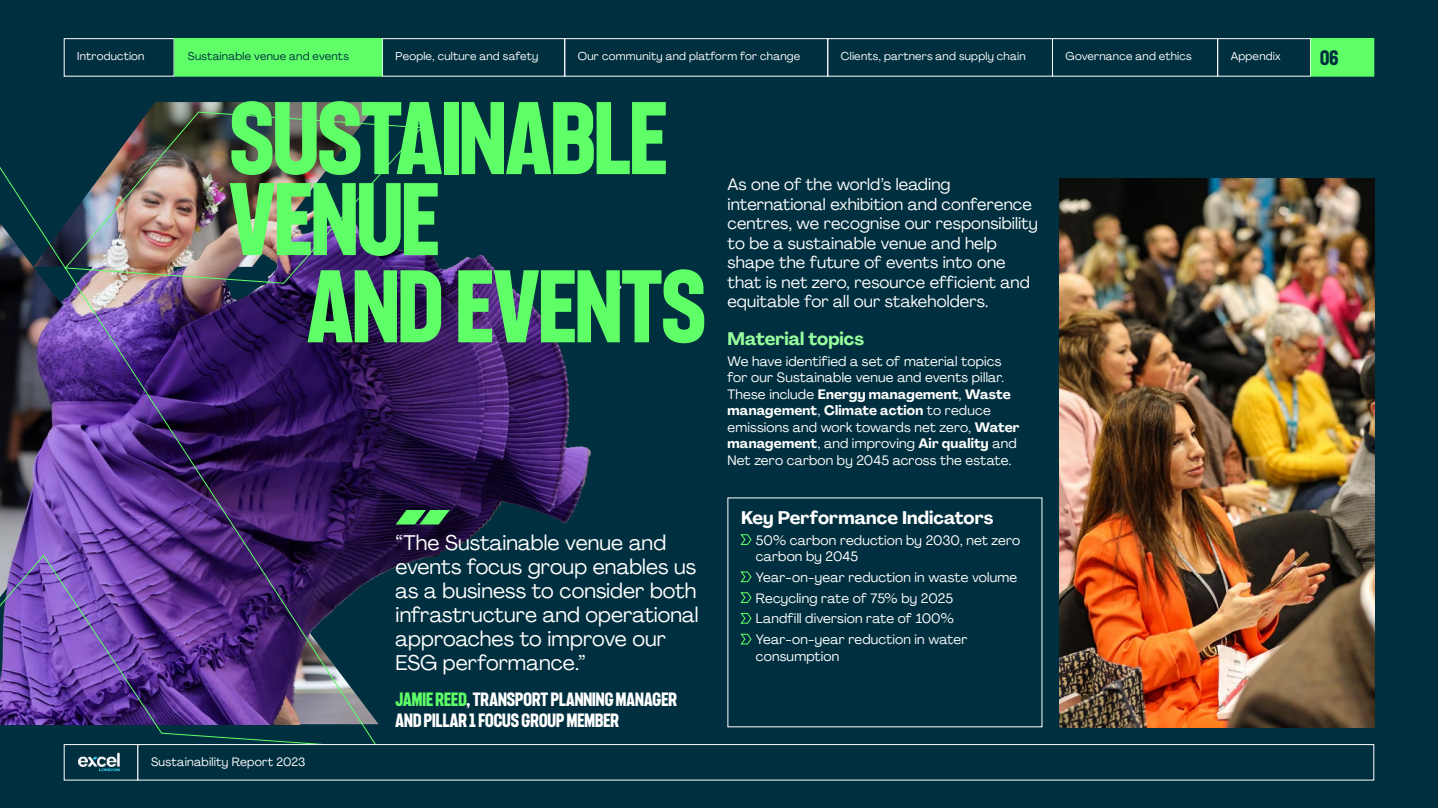
<style>
.page{position:relative;width:1438px;height:808px;background:#fff}
.page>*{position:absolute;margin:0;border:0;box-sizing:border-box;transform-origin:0 0}
.t1{font:700 96px/81px "F37 Judge";letter-spacing:-.01em;color:#5fff67}
.t2{font:21px/24px "PP Agrandir";color:#fff}
.t3{font:700 19.5px "F37 Judge";color:#003040}
.t4{font:700 18px/21px "F37 Judge";color:#fff}
.t5{font:700 18px "PP Agrandir";letter-spacing:.005em;color:#fff}
.t6{font:700 18px "PP Agrandir";color:#99ff9e}
.t7{font:16.5px/19.5px "PP Agrandir";letter-spacing:.005em;color:#fff}
.t8{font:13.5px/16.5px "PP Agrandir";letter-spacing:.01em;color:#fff}
.t9{font:12px "PP Agrandir";letter-spacing:.015em;color:#fff}
.t10{font:11.25px "PP Agrandir";letter-spacing:.02em;color:#fff}
.t11{font:11.25px "PP Agrandir";letter-spacing:.02em;color:#003040}
.s1{color:#5fff67}
.s2{font-weight:700}
</style>
<div class="page">
<div style="left:0;top:0;width:1437px;height:808px;background:#003040"></div>
<img style="left:423px;top:248px;width:199px;height:311px">
<img style="left:0;top:102px;width:423px;height:647px">
<img style="left:1059px;top:179px;width:314px;height:548px">
<svg style="left:395px;top:510px;width:54px;height:14px"></svg>
<svg style="left:740px;top:534px;width:11px;height:11px"></svg>
<svg style="left:740px;top:571px;width:11px;height:11px"></svg>
<svg style="left:740px;top:592px;width:11px;height:11px"></svg>
<svg style="left:740px;top:613px;width:11px;height:10px"></svg>
<svg style="left:740px;top:634px;width:11px;height:10px"></svg>
<div style="left:382px;top:38px;width:183px;height:39px;border:1px solid #fff"></div>
<div style="left:564px;top:38px;width:264px;height:39px;border:1px solid #fff"></div>
<div style="left:827px;top:38px;width:225px;height:39px;border:1px solid #fff"></div>
<div style="left:1051px;top:38px;width:166px;height:39px;border:1px solid #fff"></div>
<div style="left:1217px;top:38px;width:93px;height:39px;border:1px solid #fff"></div>
<div style="left:64px;top:744px;width:74px;height:36px;background:#003040;border:1px solid #fff"></div>
<div style="left:138px;top:744px;width:1235px;height:36px;background:#003040"></div>
<div style="left:137px;top:744px;width:1236px;height:36px;border:1px solid #fff"></div>
<img style="left:78px;top:752px;width:42px;height:20px">
<div style="left:1310px;top:39px;width:63px;height:37px;background:#5fff67"></div>
<div style="left:1310px;top:38px;width:63px;height:39px;border:1px solid #5fff67"></div>
<div style="left:64px;top:38px;width:110px;height:39px;border:1px solid #fff"></div>
<div style="left:175px;top:39px;width:207px;height:37px;background:#5fff67"></div>
<div style="left:174px;top:38px;width:208px;height:39px;border:1px solid #5fff67"></div>
<p class="t10" style="left:77px;top:49px;width:69px">Introduction</p>
<p class="t11" style="left:188px;top:49px;width:162px">Sustainable venue and events</p>
<p class="t10" style="left:395px;top:49px;width:144px">People, culture and safety</p>
<p class="t10" style="left:578px;top:49px;width:224px">Our community and platform for change</p>
<p class="t10" style="left:840px;top:49px;width:186px">Clients, partners and supply chain</p>
<p class="t10" style="left:1065px;top:49px;width:128px">Governance and ethics</p>
<p class="t10" style="left:1230px;top:49px;width:51px">Appendix</p>
<h1 class="t1" style="left:230px;top:91px;width:439px">SUSTAINABLE<br>VENUE</h1>
<h1 class="t1" style="left:307px;top:259px;width:399px">AND EVENTS</h1>
<p class="t9" style="left:151px;top:754px;width:156px">Sustainability Report 2023</p>
<h2 class="t2" style="left:395px;top:530px;width:304px">“The Sustainable venue and events focus group enables us as a business to consider both infrastructure and operational approaches to improve our<br>ESG performance.”</h2>
<h3 class="t4" style="left:395px;top:688px;width:283px"><span class="s1">JAMIE REED</span>, TRANSPORT PLANNING MANAGER<br>AND PILLAR 1 FOCUS GROUP MEMBER</h3>
<p class="t7" style="left:727px;top:175px;width:312px">As one of the world’s leading international exhibition and conference centres, we recognise our responsibility to be a sustainable venue and help shape the future of events into one that is net zero, resource efficient and equitable for all our stakeholders.</p>
<h3 class="t6" style="left:727px;top:327px;width:138px">Material topics</h3>
<p class="t8" style="left:727px;top:352px;width:294px">We have identified a set of material topics for our Sustainable venue and events pillar.<br>These include <span class="s2">Energy management</span>, <span class="s2">Waste management</span>, <span class="s2">Climate action</span> to reduce emissions and work towards net zero, <span class="s2">Water management</span>, and improving <span class="s2">Air quality</span> and Net zero carbon by 2045 across the estate.</p>
<h3 class="t5" style="left:741px;top:506px;width:254px">Key Performance Indicators</h3>
<p class="t8" style="left:755px;top:531px;width:266px">50% carbon reduction by 2030, net zero carbon by 2045</p>
<p class="t8" style="left:755px;top:567px;width:263px;line-height:20.7px">Year-on-year reduction in waste volume Recycling rate of 75% by 2025<br>Landfill diversion rate of 100% Year-on-year reduction in water</p>
<p class="t8" style="left:755px;top:647px;width:85px">consumption</p>
<h3 class="t3" style="left:1319px;top:43px;width:20px">06</h3>
</div>
